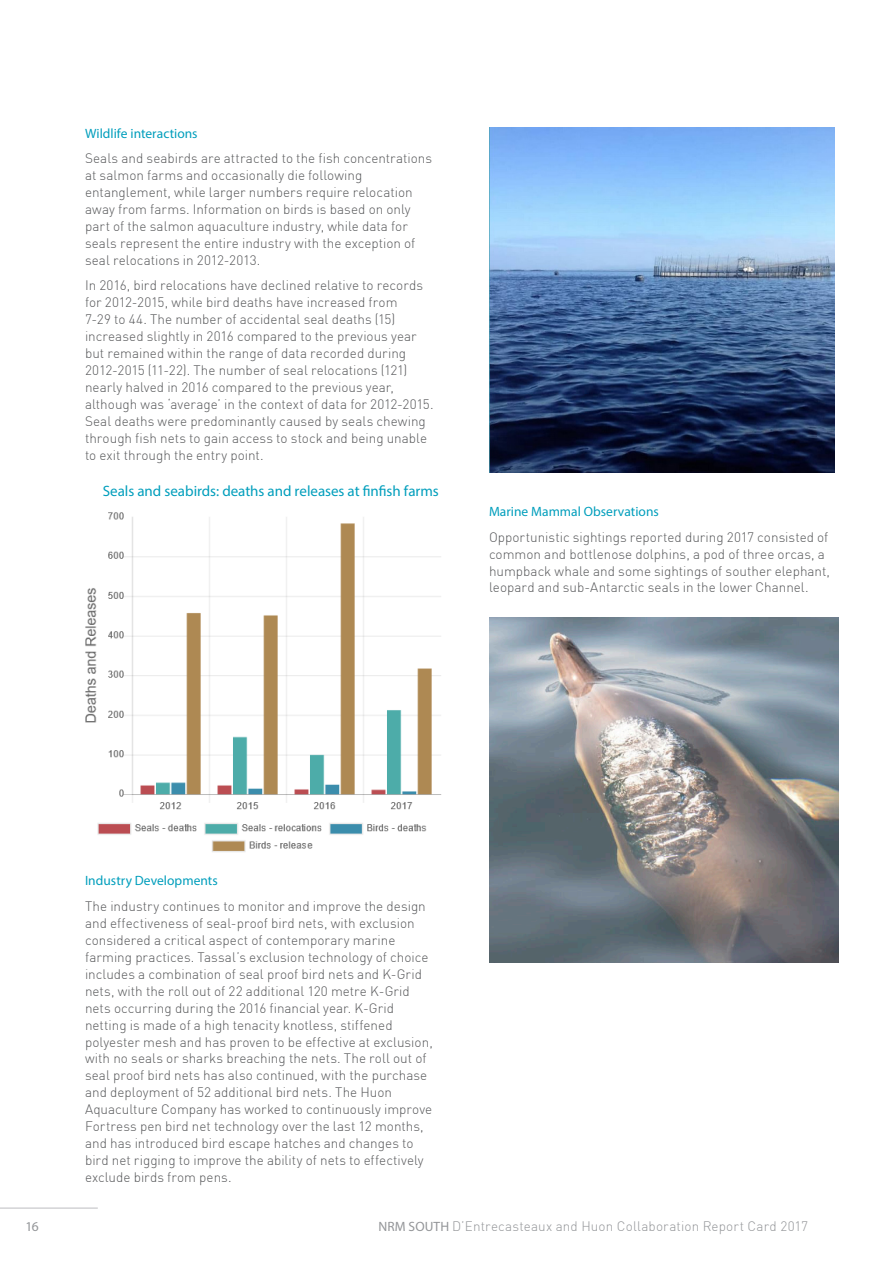
<style>
.page{position:relative;width:893px;height:1263px;background:#fff}
.page>*{position:absolute;margin:0;border:0;box-sizing:border-box;transform-origin:0 0}
.NRM_Heading_5{font:15px "Myriad Pro";letter-spacing:-.005em;color:#009ebc}
.NRM_Heading_5-2{font:300 13.5px/17px "DIN";color:#57585a}
.NRM_Heading_5-3{font:13.5px "Myriad Pro";letter-spacing:.005em;color:#009ebc}
.t1{font:300 13.5px "DIN";letter-spacing:.01em;color:#939598}
.t2{font:13.5px "Myriad Pro";color:#939598}
.s1{font-family:"Myriad Pro";font-weight:400}
</style>
<div class="page">
<img style="left:85px;top:512px;width:357px;height:340px">
<img style="left:489px;top:128px;width:345px;height:345px">
<img style="left:489px;top:617px;width:349px;height:345px">
<hr style="left:0;top:1208px;width:98px;height:1px;background:#bcbdc0">
<p class="NRM_Heading_5-3" style="left:85px;top:125px;width:114px">Wildlife interactions</p>
<p class="NRM_Heading_5-2" style="left:85px;top:150px;width:349px">Seals and seabirds are attracted to the fish concentrations at salmon farms and occasionally die following entanglement, while larger numbers require relocation away from farms. Information on birds is based on only part of the salmon aquaculture industry, while data for seals represent the entire industry with the exception of seal relocations in 2012-2013.</p>
<p class="NRM_Heading_5-2" style="left:85px;top:277px;width:350px">In 2016, bird relocations have declined relative to records for 2012-2015, while bird deaths have increased from<br>7-29 to 44. The number of accidental seal deaths (15) increased slightly in 2016 compared to the previous year but remained within the range of data recorded during 2012-2015 (11-22). The number of seal relocations (121) nearly halved in 2016 compared to the previous year, although was ‘average’ in the context of data for 2012-2015.<br>Seal deaths were predominantly caused by seals chewing through fish nets to gain access to stock and being unable to exit through the entry point.</p>
<p class="NRM_Heading_5" style="left:103px;top:482px;width:337px">Seals and seabirds: deaths and releases at finfish farms</p>
<p class="NRM_Heading_5-3" style="left:489px;top:503px;width:171px">Marine Mammal Observations</p>
<p class="NRM_Heading_5-2" style="left:489px;top:528px;width:342px">Opportunistic sightings reported during 2017 consisted of common and bottlenose dolphins, a pod of three orcas, a humpback whale and some sightings of souther elephant, leopard and sub-Antarctic seals in the lower Channel.</p>
<p class="NRM_Heading_5-3" style="left:85px;top:872px;width:134px">Industry Developments</p>
<p class="NRM_Heading_5-2" style="left:85px;top:897px;width:349px">The industry continues to monitor and improve the design and effectiveness of seal-proof bird nets, with exclusion considered a critical aspect of contemporary marine farming practices. Tassal’s exclusion technology of choice includes a combination of seal proof bird nets and K-Grid nets, with the roll out of 22 additional 120 metre K-Grid nets occurring during the 2016 financial year. K-Grid netting is made of a high tenacity knotless, stiffened polyester mesh and has proven to be effective at exclusion, with no seals or sharks breaching the nets. The roll out of seal proof bird nets has also continued, with the purchase and deployment of 52 additional bird nets. The Huon Aquaculture Company has worked to continuously improve Fortress pen bird net technology over the last 12 months, and has introduced bird escape hatches and changes to bird net rigging to improve the ability of nets to effectively exclude birds from pens.</p>
<p class="t2" style="left:26px;top:1218px;width:15px">16</p>
<p class="t1" style="left:379px;top:1218px;width:431px"><span class="s1">NRM SOUTH</span> D’Entrecasteaux and Huon Collaboration Report Card 2017</p>
</div>
